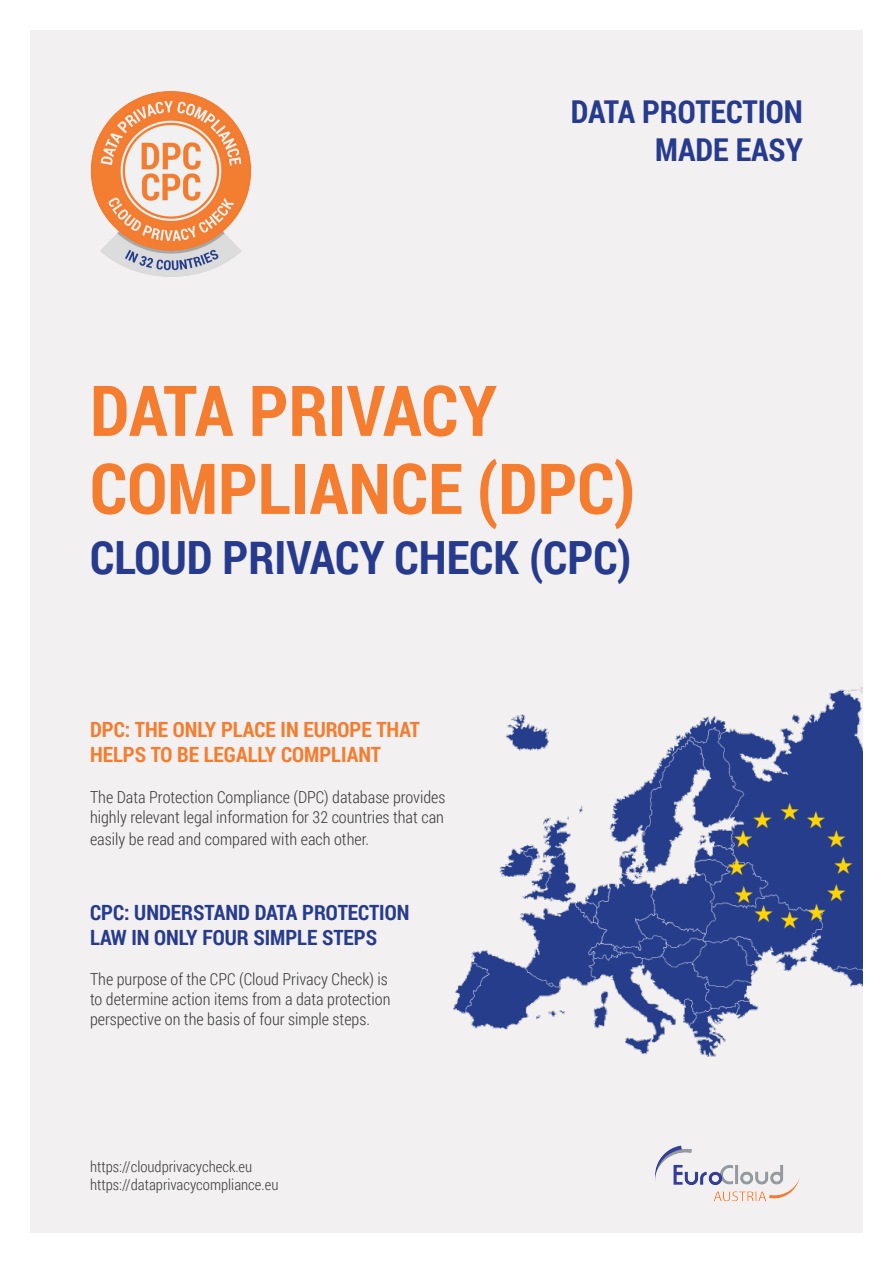
<style>
.page{position:relative;width:893px;height:1263px;background:#f3f0f1}
.page>*{position:absolute;margin:0;border:0;box-sizing:border-box;transform-origin:0 0}
.t1{font:700 70.2px "Roboto Condensed";color:#f47d2f}
.t2{font:700 45.75px "Roboto Condensed";color:#263b8d}
.t3{font:700 31.5px "Roboto Condensed";color:#263b8d}
.t4{font:700 21px/25.2px "Roboto Condensed";color:#f47d2f}
.t5{font:700 21px/25.2px "Roboto Condensed";color:#263b8d}
.t6{font:300 16.5px/19.8px "Roboto Condensed";color:#3e3e3f}
.t7{font:300 15px "Roboto Condensed";color:#3e3e3f}
</style>
<div class="page">
<img style="left:90px;top:91px;width:162px;height:186px">
<img style="left:453px;top:687px;width:409px;height:370px">
<img style="left:655px;top:1145px;width:145px;height:57px">
<div style="left:0;top:0;width:893px;height:1263px;border:30px solid #fff"></div>
<p class="t3" style="left:571px;top:90px;width:234px">DATA PROTECTION</p>
<p class="t3" style="left:655px;top:127px;width:149px">MADE EASY</p>
<p class="t1" style="left:90px;top:361px;width:409px">DATA PRIVACY</p>
<p class="t1" style="left:90px;top:439px;width:547px">COMPLIANCE (DPC)</p>
<p class="t2" style="left:90px;top:525px;width:543px">CLOUD PRIVACY CHECK (CPC)</p>
<p class="t4" style="left:90px;top:716px;width:332px">DPC: THE ONLY PLACE IN EUROPE THAT<br>HELPS TO BE LEGALLY COMPLIANT</p>
<p class="t6" style="left:90px;top:787px;width:357px">The Data Protection Compliance (DPC) database provides highly relevant legal information for 32 countries that can</p>
<p class="t6" style="left:90px;top:828px;width:281px">easily be read and compared with each other.</p>
<p class="t5" style="left:90px;top:899px;width:321px">CPC: UNDERSTAND DATA PROTECTION<br>LAW IN ONLY FOUR SIMPLE STEPS</p>
<p class="t6" style="left:90px;top:969px;width:302px">The purpose of the CPC (Cloud Privacy Check) is to determine action items from a data protection perspective on the basis of four simple steps.</p>
<p class="t7" style="left:90px;top:1156px;width:164px">https://cloudprivacycheck.eu</p>
<p class="t7" style="left:90px;top:1174px;width:190px">https://dataprivacycompliance.eu</p>
</div>
